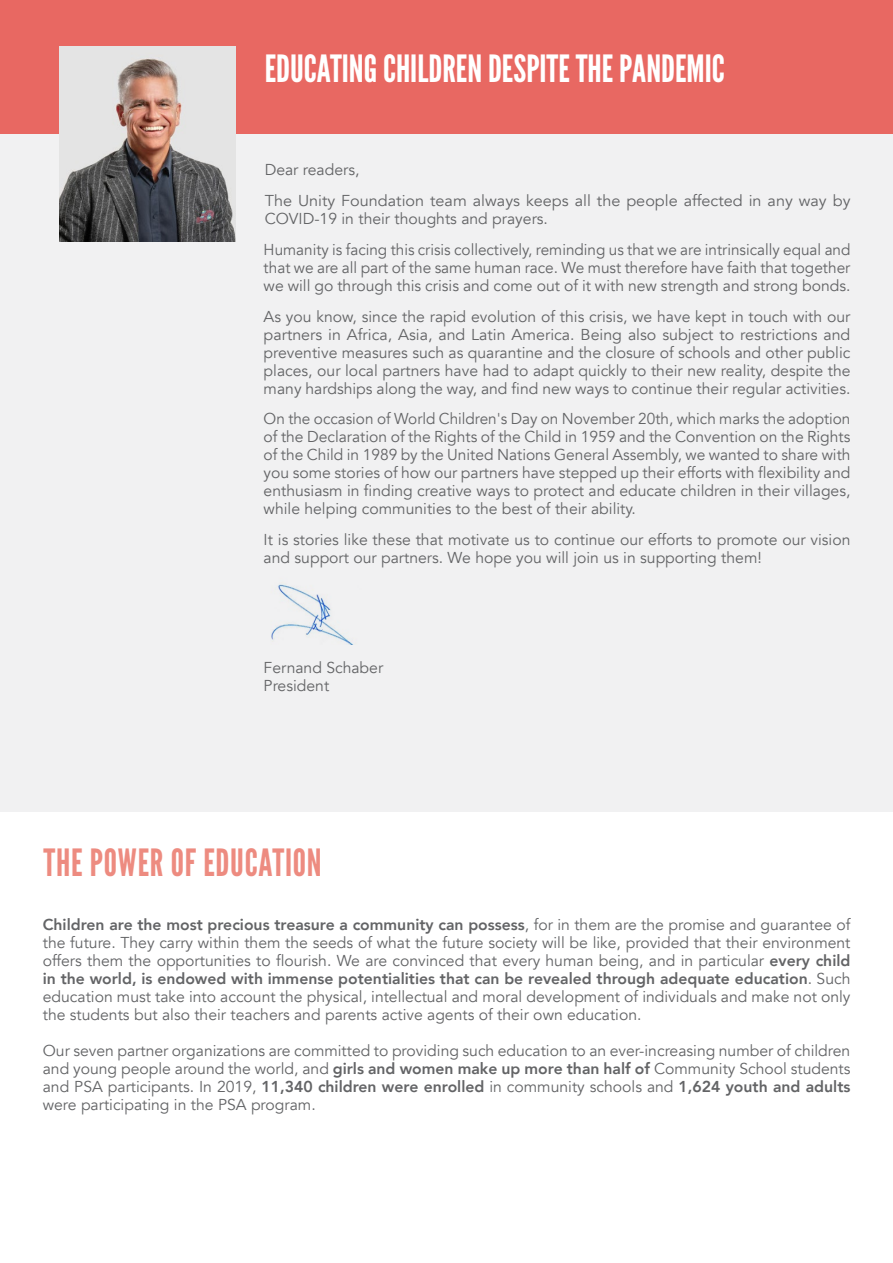
<style>
.page{position:relative;width:893px;height:1263px;background:#fff}
.page>*{position:absolute;margin:0;border:0;box-sizing:border-box;transform-origin:0 0}
.t1{font:37.5px "League Gothic";color:#fff}
.t2{font:37.5px "League Gothic";letter-spacing:.02em;color:#ed8b80}
.t3{font:15.75px/18px "Avenir";color:#636466}
.s1{font-weight:800}
</style>
<div class="page">
<div style="left:0;top:0;width:893px;height:812px;background:#f1f1f2"></div>
<div style="left:0;top:0;width:893px;height:134px;background:#e86862"></div>
<img style="left:271px;top:584px;width:83px;height:61px">
<img style="left:60px;top:47px;width:175px;height:194px">
<h1 class="t1" style="left:265px;top:46px;width:462px">EDUCATING CHILDREN DESPITE THE PANDEMIC</h1>
<p class="t3" style="left:265px;top:155px;width:587px;line-height:30.8px">Dear readers,<br>The Unity Foundation team always keeps all the people affected in any way by</p>
<p class="t3" style="left:264px;top:203px;width:588px;line-height:30.8px">COVID-19 in their thoughts and prayers.<br>Humanity is facing this crisis collectively, reminding us that we are intrinsically equal and</p>
<p class="t3" style="left:264px;top:259px;width:588px">that we are all part of the same human race. We must therefore have faith that together we will go through this crisis and come out of it with new strength and strong bonds.</p>
<p class="t3" style="left:264px;top:307px;width:588px;text-align:justify">As you know, since the rapid evolution of this crisis, we have kept in touch with our partners in Africa, Asia, and Latin America. Being also subject to restrictions and preventive measures such as quarantine and the closure of schools and other public places, our local partners have had to adapt quickly to their new reality, despite the many hardships along the way, and find new ways to continue their regular activities.</p>
<p class="t3" style="left:264px;top:410px;width:588px;text-align:justify">On the occasion of World Children's Day on November 20th, which marks the adoption of the Declaration of the Rights of the Child in 1959 and the Convention on the Rights of the Child in 1989 by the United Nations General Assembly, we wanted to share with you some stories of how our partners have stepped up their efforts with flexibility and enthusiasm in finding creative ways to protect and educate children in their villages, while helping communities to the best of their ability.</p>
<p class="t3" style="left:264px;top:531px;width:588px">It is stories like these that motivate us to continue our efforts to promote our vision and support our partners. We hope you will join us in supporting them!</p>
<p class="t3" style="left:264px;top:659px;width:121px">Fernand Schaber<br>President</p>
<h1 class="t2" style="left:44px;top:840px;width:280px">THE POWER OF EDUCATION</h1>
<p class="t3" style="left:43px;top:916px;width:809px;text-align:justify"><span class="s1">Children are the most precious treasure a community can possess</span>, for in them are the promise and guarantee of the future. They carry within them the seeds of what the future society will be like, provided that their environment offers them the opportunities to flourish. We are convinced that every human being, and in particular <span class="s1">every child in the world, is endowed with immense potentialities that can be revealed through adequate education</span>. Such education must take into account the physical, intellectual and moral development of individuals and make not only the students but also their teachers and parents active agents of their own education.</p>
<p class="t3" style="left:43px;top:1042px;width:809px;text-align:justify">Our seven partner organizations are committed to providing such education to an ever-increasing number of children and young people around the world, and <span class="s1">girls and women make up more than half of</span> Community School students and PSA participants. In 2019, <span class="s1">11,340 children were enrolled</span> in community schools and <span class="s1">1,624 youth and adults </span>were participating in the PSA program.</p>
</div>
